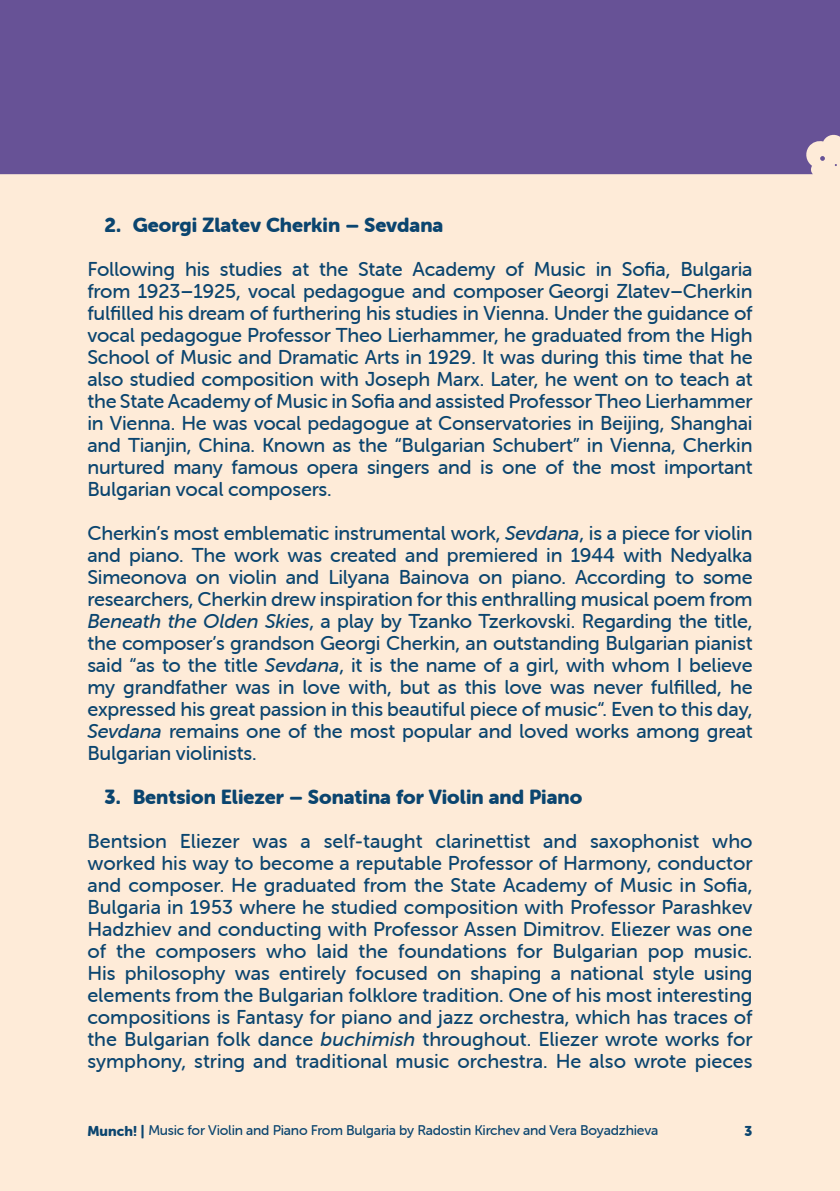
<style>
.page{position:relative;width:840px;height:1191px;background:#fff}
.page>*{position:absolute;margin:0;border:0;box-sizing:border-box;transform-origin:0 0}
.t1{font:20px/22px "Museo Sans Rounded 500";letter-spacing:-.01em;color:#0b456f;text-align:justify}
.t2{font:20px "Museo Sans Rounded 900";color:#0b456f}
.t3{font:14px "Museo Sans Rounded 500";letter-spacing:-.015em;color:#0b456f}
.t4{font:14px "Museo Sans Rounded 900";color:#0b456f}
.s1{font-style:italic}
.s2{font-family:"Museo Sans Rounded 900"}
</style>
<div class="page">
<div style="left:0;top:0;width:839px;height:1191px;background:#feebd8"></div>
<div style="left:0;top:0;width:839px;height:174px;background:#675296"></div>
<svg style="left:819px;top:156px;width:5px;height:5px"></svg>
<p class="t2" style="left:104px;top:213px;width:340px">2. Georgi Zlatev Cherkin – Sevdana</p>
<p class="t1" style="left:87px;top:258px;width:666px">Following his studies at the State Academy of Music in Sofia, Bulgaria from 1923–1925, vocal pedagogue and composer Georgi Zlatev–Cherkin fulfilled his dream of furthering his studies in Vienna. Under the guidance of vocal pedagogue Professor Theo Lierhammer, he graduated from the High School of Music and Dramatic Arts in 1929. It was during this time that he also studied composition with Joseph Marx. Later, he went on to teach at the State Academy of Music in Sofia and assisted Professor Theo Lierhammer in Vienna. He was vocal pedagogue at Conservatories in Beijing, Shanghai and Tianjin, China. Known as the “Bulgarian Schubert” in Vienna, Cherkin nurtured many famous opera singers and is one of the most important Bulgarian vocal composers.</p>
<p class="t1" style="left:87px;top:522px;width:666px">Cherkin’s most emblematic instrumental work, <span class="s1">Sevdana</span>, is a piece for violin and piano. The work was created and premiered in 1944 with Nedyalka Simeonova on violin and Lilyana Bainova on piano. According to some researchers, Cherkin drew inspiration for this enthralling musical poem from <span class="s1">Beneath the Olden Skies</span>, a play by Tzanko Tzerkovski. Regarding the title, the composer’s grandson Georgi Cherkin, an outstanding Bulgarian pianist said “as to the title <span class="s1">Sevdana</span>, it is the name of a girl, with whom I believe my grandfather was in love with, but as this love was never fulfilled, he expressed his great passion in this beautiful piece of music“. Even to this day, <span class="s1">Sevdana</span> remains one of the most popular and loved works among great Bulgarian violinists.</p>
<p class="t2" style="left:104px;top:785px;width:479px">3. Bentsion Eliezer – Sonatina for Violin and Piano</p>
<p class="t1" style="left:87px;top:830px;width:666px">Bentsion Eliezer was a self-taught clarinettist and saxophonist who worked his way to become a reputable Professor of Harmony, conductor and composer. He graduated from the State Academy of Music in Sofia, Bulgaria in 1953 where he studied composition with Professor Parashkev Hadzhiev and conducting with Professor Assen Dimitrov. Eliezer was one of the composers who laid the foundations for Bulgarian pop music.<br>His philosophy was entirely focused on shaping a national style using elements from the Bulgarian folklore tradition. One of his most interesting compositions is Fantasy for piano and jazz orchestra, which has traces of the Bulgarian folk dance <span class="s1">buchimish</span> throughout. Eliezer wrote works for symphony, string and traditional music orchestra. He also wrote pieces</p>
<p class="t3" style="left:87px;top:1122px;width:572px"><span class="s2">Munch! |</span> Music for Violin and Piano From Bulgaria by Radostin Kirchev and Vera Boyadzhieva</p>
<p class="t4" style="left:744px;top:1122px;width:9px">3</p>
</div>
